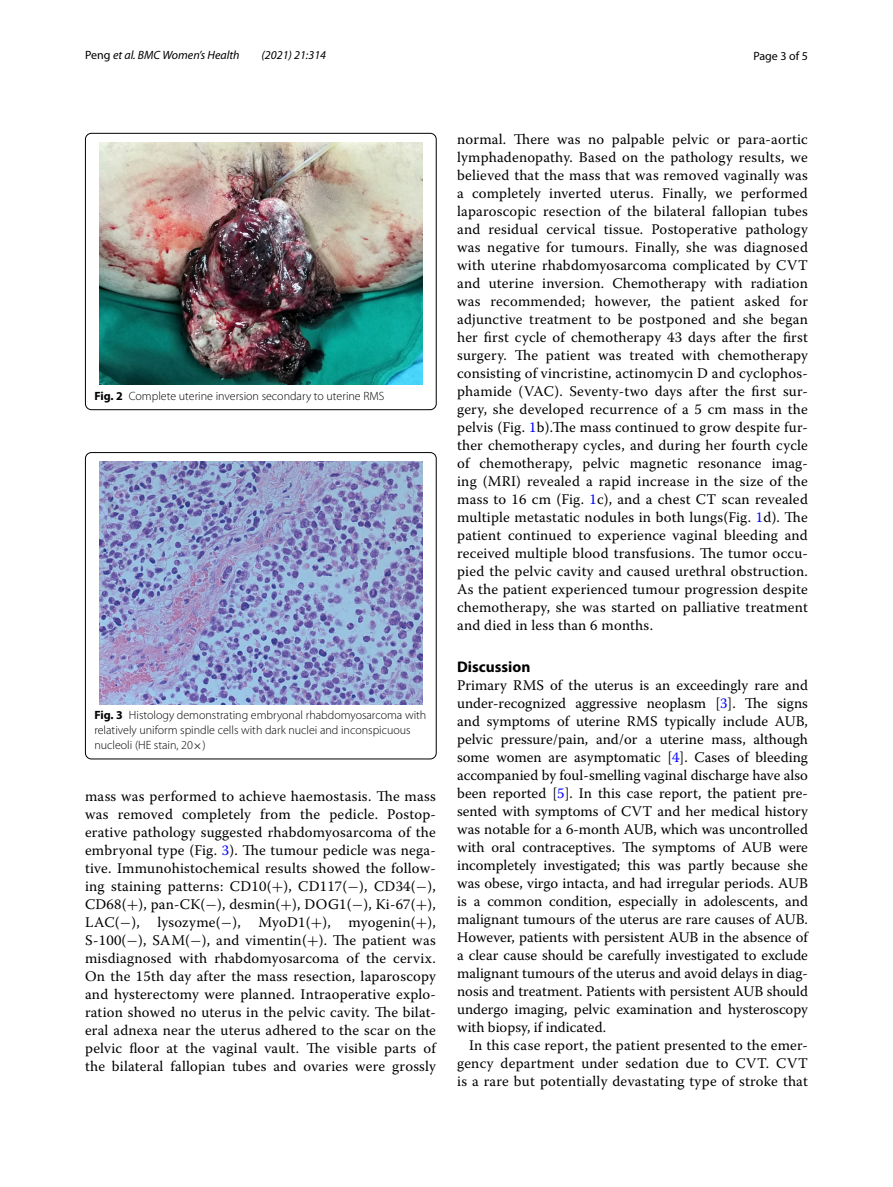
<style>
.page{position:relative;width:893px;height:1187px;background:#fff}
.page>*{position:absolute;margin:0;border:0;box-sizing:border-box;transform-origin:0 0}
.t1{font:700 15.45px "Myriad Pro";color:#000}
.t2{font:14.7px/18px "Warnock Pro";letter-spacing:.015em;color:#000;text-align:justify}
.t3{font:300 12px/15px "Myriad Pro";color:#000}
.t4{font:italic 12px "Myriad Pro";color:#000}
.t5{font:12px "Myriad Pro";color:#000}
.s1{font-style:normal}
.s2{font-weight:700}
.s3{font-family:"MTSY";font-weight:400}
.s4{color:#00f}
.s5{font-family:"MTSY"}
</style>
<div class="page">
<img style="left:99px;top:142px;width:323px;height:243px">
<div style="left:85px;top:133px;width:351px;height:277px;border:1px solid #000;border-radius:6px"></div>
<img style="left:99px;top:461px;width:323px;height:243px">
<div style="left:85px;top:452px;width:351px;height:307px;border:1px solid #000;border-radius:6px"></div>
<p class="t4" style="left:85px;top:48px;width:156px"><span class="s1">Peng</span> et al. BMC Women’s Health</p>
<p class="t4" style="left:262px;top:48px;width:66px">(2021) 21:314</p>
<p class="t5" style="left:753px;top:48px;width:56px">Page 3 of 5</p>
<p class="t3" style="left:94px;top:388px;width:291px"><span class="s2">Fig. 2</span> Complete uterine inversion secondary to uterine RMS</p>
<p class="t3" style="left:94px;top:707px;width:333px"><span class="s2">Fig. 3</span> Histology demonstrating embryonal rhabdomyosarcoma with relatively uniform spindle cells with dark nuclei and inconspicuous nucleoli (HE stain, 20<span class="s3">×</span>)</p>
<p class="t2" style="left:85px;top:786px;width:352px">mass was performed to achieve haemostasis. The mass was removed completely from the pedicle. Postop&shy;erative pathology suggested rhabdomyosarcoma of the embryonal type (Fig. <span class="s4">3</span>). The tumour pedicle was nega&shy;tive. Immunohistochemical results showed the follow&shy;ing staining patterns: CD10(<span class="s5">+</span>), CD117(<span class="s5">−</span>), CD34(<span class="s5">−</span>), CD68(<span class="s5">+</span>), pan-CK(<span class="s5">−</span>), desmin(<span class="s5">+</span>), DOG1(<span class="s5">−</span>), Ki-67(<span class="s5">+</span>), LAC(<span class="s5">−</span>), lysozyme(<span class="s5">−</span>), MyoD1(<span class="s5">+</span>), myogenin(<span class="s5">+</span>), S-100(<span class="s5">−</span>), SAM(<span class="s5">−</span>), and vimentin(<span class="s5">+</span>). The patient was misdiagnosed with rhabdomyosarcoma of the cervix.<br>On the 15th day after the mass resection, laparoscopy and hysterectomy were planned. Intraoperative explo&shy;ration showed no uterus in the pelvic cavity. The bilat&shy;eral adnexa near the uterus adhered to the scar on the pelvic floor at the vaginal vault. The visible parts of the bilateral fallopian tubes and ovaries were grossly</p>
<p class="t2" style="left:457px;top:130px;width:352px">normal. There was no palpable pelvic or para-aortic lymphadenopathy. Based on the pathology results, we believed that the mass that was removed vaginally was a completely inverted uterus. Finally, we performed laparoscopic resection of the bilateral fallopian tubes and residual cervical tissue. Postoperative pathology was negative for tumours. Finally, she was diagnosed with uterine rhabdomyosarcoma complicated by CVT and uterine inversion. Chemotherapy with radiation was recommended; however, the patient asked for adjunctive treatment to be postponed and she began her first cycle of chemotherapy 43 days after the first surgery. The patient was treated with chemotherapy consisting of vincristine, actinomycin D and cyclophos&shy;phamide (VAC). Seventy-two days after the first sur&shy;gery, she developed recurrence of a 5 cm mass in the pelvis (Fig. <span class="s4">1</span>b).The mass continued to grow despite fur&shy;ther chemotherapy cycles, and during her fourth cycle of chemotherapy, pelvic magnetic resonance imag&shy;ing (MRI) revealed a rapid increase in the size of the mass to 16 cm (Fig. <span class="s4">1</span>c), and a chest CT scan revealed multiple metastatic nodules in both lungs(Fig. <span class="s4">1</span>d). The patient continued to experience vaginal bleeding and received multiple blood transfusions. The tumor occu&shy;pied the pelvic cavity and caused urethral obstruction.<br>As the patient experienced tumour progression despite chemotherapy, she was started on palliative treatment and died in less than 6 months.</p>
<p class="t1" style="left:457px;top:656px;width:75px">Discussion</p>
<p class="t2" style="left:457px;top:675px;width:352px">Primary RMS of the uterus is an exceedingly rare and under-recognized aggressive neoplasm [<span class="s4">3</span>]. The signs and symptoms of uterine RMS typically include AUB, pelvic pressure/pain, and/or a uterine mass, although some women are asymptomatic [<span class="s4">4</span>]. Cases of bleeding accompanied by foul-smelling vaginal discharge have also been reported [<span class="s4">5</span>]. In this case report, the patient pre&shy;sented with symptoms of CVT and her medical history was notable for a 6-month AUB, which was uncontrolled with oral contraceptives. The symptoms of AUB were incompletely investigated; this was partly because she was obese, virgo intacta, and had irregular periods. AUB is a common condition, especially in adolescents, and malignant tumours of the uterus are rare causes of AUB.<br>However, patients with persistent AUB in the absence of a clear cause should be carefully investigated to exclude malignant tumours of the uterus and avoid delays in diag&shy;nosis and treatment. Patients with persistent AUB should undergo imaging, pelvic examination and hysteroscopy with biopsy, if indicated.</p>
<p class="t2" style="left:457px;top:1035px;width:352px;text-indent:12px">In this case report, the patient presented to the emer&shy;gency department under sedation due to CVT. CVT is a rare but potentially devastating type of stroke that</p>
</div>
